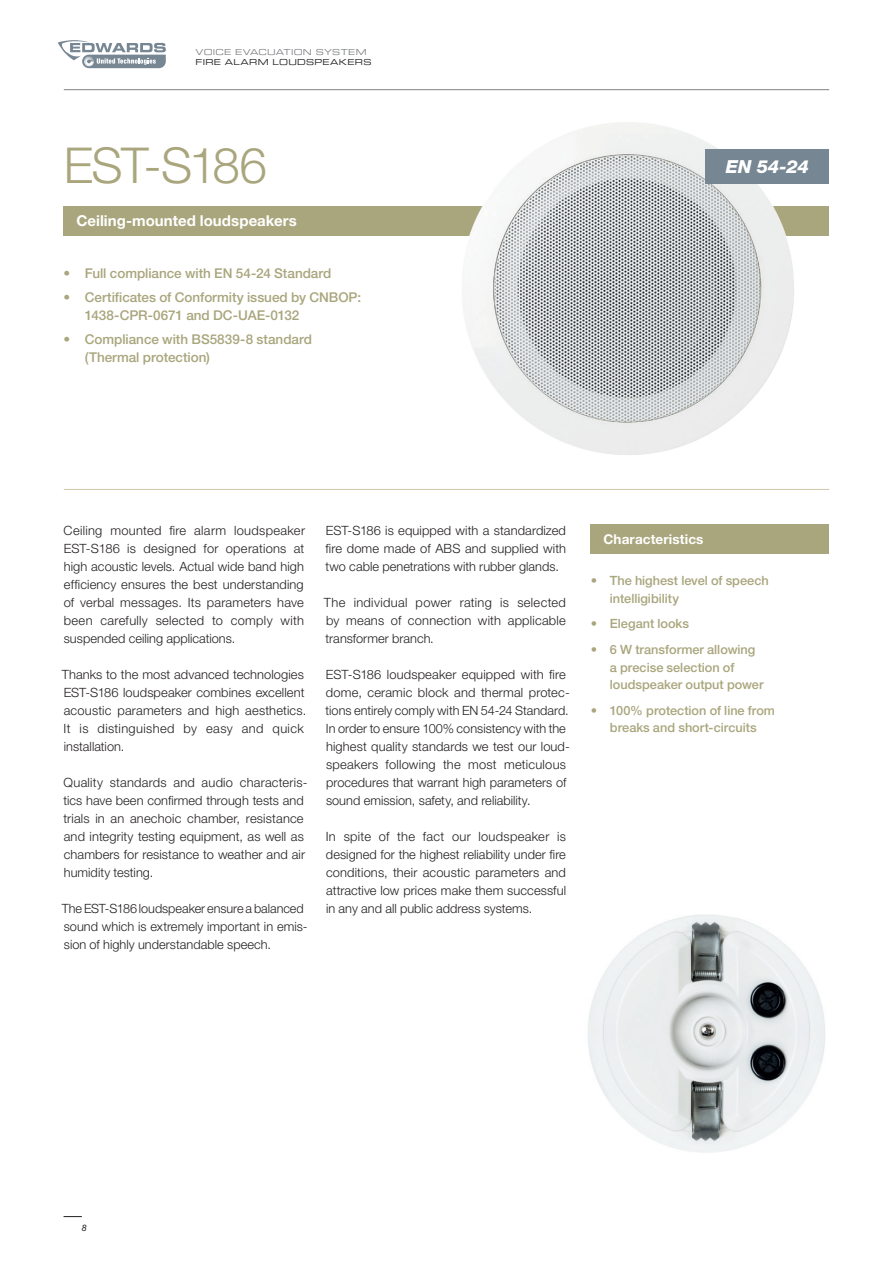
<style>
.page{position:relative;width:893px;height:1263px;background:#fff}
.page>*{position:absolute;margin:0;border:0;box-sizing:border-box;transform-origin:0 0}
.h1_equip{font:300 49.5px "Helvetica Neue LT Pro";letter-spacing:-.035em;color:#a9a57c}
.t1{font:italic 800 18px "Helvetica Neue LT Pro";color:#fff}
.t2{font:700 15px "Helvetica Neue LT Pro";letter-spacing:.005em;color:#fff}
.t3{font:500 13.5px/18px "Helvetica Neue LT Pro";letter-spacing:-.005em;color:#a9a57c}
.t4{font:700 13.5px "Helvetica Neue LT Pro";letter-spacing:.01em;color:#fff}
.LS_body_8_5_12{font:300 12.75px/18px "Helvetica Neue LT Pro";letter-spacing:.005em;color:#231f20;text-align:justify}
.t5{font:500 12.75px/17.2px "Helvetica Neue LT Pro";color:#a9a57c}
.t6{font:italic 9px "Helvetica Neue LT Pro";color:#231f20}
.t7{font:8.25px "Eurostile LT Extended Two";letter-spacing:.025em;color:#808285}
.t8{font:8.25px "Eurostile LT Extended Two";letter-spacing:.03em;color:#231f20}
.s1{font-weight:300}
</style>
<div class="page">
<svg style="left:64px;top:1216px;width:18px;height:1px"></svg>
<hr style="left:64px;top:89px;width:765px;height:1px;background:#808285">
<svg style="left:58px;top:40px;width:108px;height:28px"></svg>
<div style="left:64px;top:206px;width:765px;height:30px;background:#a9a57c"></div>
<img style="left:462px;top:122px;width:354px;height:333px">
<hr style="left:64px;top:489px;width:765px;height:1px;background:#cbc8aa">
<img style="left:588px;top:914px;width:237px;height:239px">
<div style="left:706px;top:149px;width:123px;height:34px;background:#768693"></div>
<div style="left:591px;top:524px;width:238px;height:30px;background:#a9a57c"></div>
<p class="t7" style="left:196px;top:46px;width:173px">VOICE EVACUATION SYSTEM</p>
<p class="t8" style="left:196px;top:57px;width:177px">FIRE ALARM LOUDSPEAKERS</p>
<p class="h1_equip" style="left:64px;top:136px;width:205px">EST-S186</p>
<p class="t2" style="left:76px;top:212px;width:222px">Ceiling-mounted loudspeakers</p>
<p class="t3" style="left:64px;top:264px;width:269px"><span class="s1">•</span> Full compliance with EN 54-24 Standard</p>
<p class="t3" style="left:85px;top:288px;width:278px;text-indent:-21px"><span class="s1">•</span> Certificates of Conformity issued by CNBOP:<br>1438-CPR-0671 and DC-UAE-0132</p>
<p class="t3" style="left:85px;top:330px;width:229px;text-indent:-21px"><span class="s1">•</span> Compliance with BS5839-8 standard (Thermal protection)</p>
<p class="t1" style="left:726px;top:156px;width:84px">EN 54-24</p>
<p class="LS_body_8_5_12" style="left:64px;top:522px;width:243px">Ceiling mounted fire alarm loudspeaker EST-S186 is designed for operations at high acoustic levels. Actual wide band high efficiency ensures the best understanding of verbal messages. Its parameters have been carefully selected to comply with suspended ceiling applications.</p>
<p class="LS_body_8_5_12" style="left:62px;top:666px;width:246px;text-align:left">Thanks to the most advanced technologies EST-S186 loudspeaker combines excellent acoustic parameters and high aesthetics.<br>It is distinguished by easy and quick installation.</p>
<p class="LS_body_8_5_12" style="left:63px;top:774px;width:246px;text-align:left">Quality standards and audio characteris&shy;tics have been confirmed through tests and trials in an anechoic chamber, resistance and integrity testing equipment, as well as chambers for resistance to weather and air humidity testing.</p>
<p class="LS_body_8_5_12" style="left:62px;top:900px;width:247px;text-align:left">The EST-S186 loudspeaker ensure a balanced sound which is extremely important in emis&shy;sion of highly understandable speech.</p>
<p class="LS_body_8_5_12" style="left:326px;top:522px;width:242px">EST-S186 is equipped with a standardized fire dome made of ABS and supplied with two cable penetrations with rubber glands.</p>
<p class="LS_body_8_5_12" style="left:324px;top:594px;width:244px">The individual power rating is selected by means of connection with applicable transformer branch.</p>
<p class="LS_body_8_5_12" style="left:326px;top:666px;width:246px;text-align:left">EST-S186 loudspeaker equipped with fire dome, ceramic block and thermal protec&shy;tions entirely comply with EN 54-24 Standard.<br>In order to ensure 100% consistency with the highest quality standards we test our loud&shy;speakers following the most meticulous procedures that warrant high parameters of sound emission, safety, and reliability.</p>
<p class="LS_body_8_5_12" style="left:326px;top:828px;width:242px">In spite of the fact our loudspeaker is designed for the highest reliability under fire conditions, their acoustic parameters and attractive low prices make them successful in any and all public address systems.</p>
<p class="t4" style="left:603px;top:531px;width:102px">Characteristics</p>
<p class="t5" style="left:610px;top:572px;width:160px;text-indent:-19px"><span class="s1">•</span> The highest level of speech intelligibility</p>
<p class="t5" style="left:591px;top:615px;width:100px"><span class="s1">•</span> Elegant looks</p>
<p class="t5" style="left:610px;top:641px;width:155px;text-indent:-19px"><span class="s1">•</span> 6 W transformer allowing a precise selection of loudspeaker output power</p>
<p class="t5" style="left:591px;top:701px;width:186px;text-align:center"><span class="s1">•</span> 100% protection of line from breaks and short-circuits</p>
<p class="t6" style="left:82px;top:1222px;width:7px">8</p>
</div>
